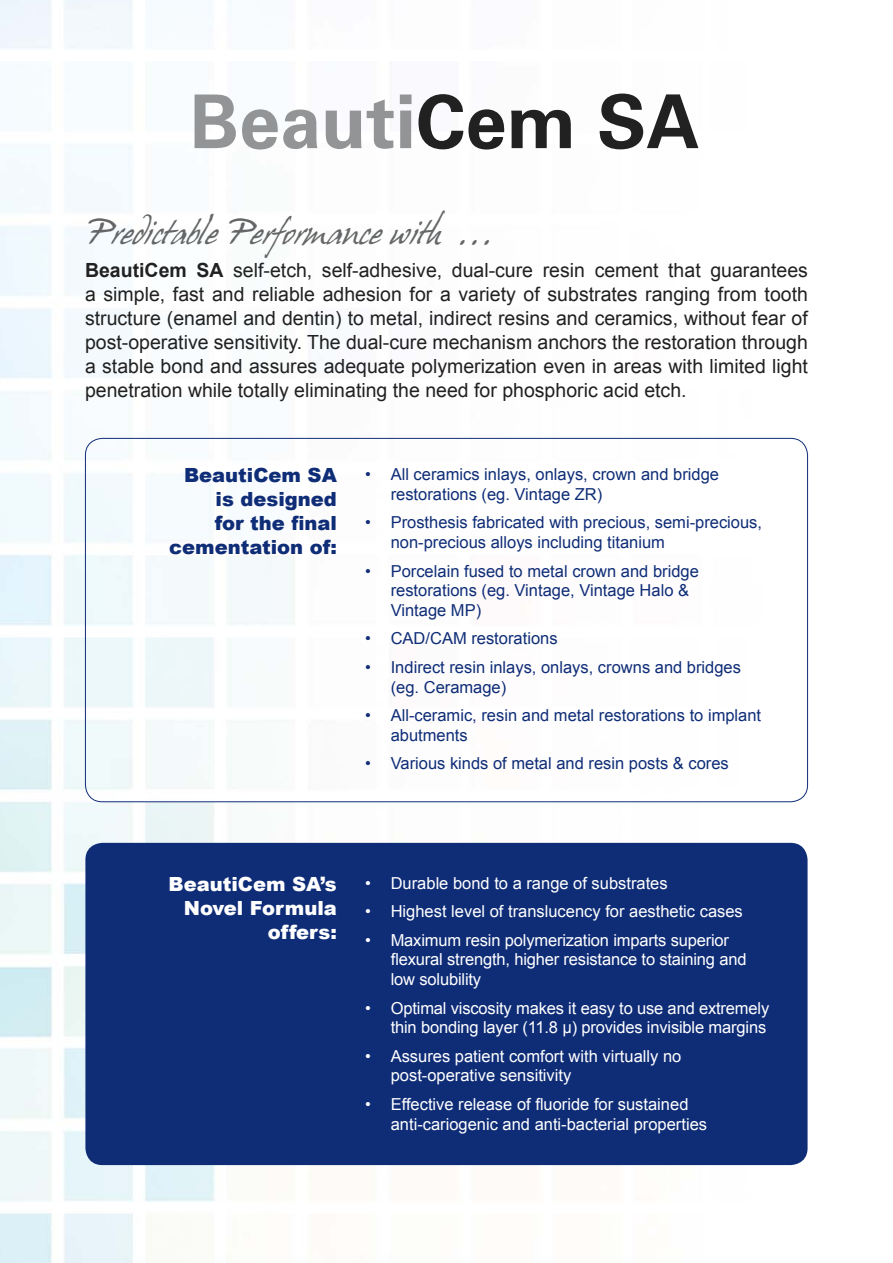
<style>
.page{position:relative;width:893px;height:1263px;background:#fff}
.page>*{position:absolute;margin:0;border:0;box-sizing:border-box;transform-origin:0 0}
.t1{font:30px "Hans Hand";color:#646667}
.t2{font:19.5px/24px "Arial";color:#212121;text-align:justify}
.t3{font:900 19.5px/24px "Arial";color:#0f2d77;text-align:right}
.t4{font:900 19.5px/24px "Arial";color:#fff;text-align:right}
.t5{font:16.5px/19.8px "Arial";color:#fff}
.t6{font:16.5px/19.8px "Arial";color:#0f2d77}
.s1{font-weight:700}
</style>
<div class="page">
<img style="left:0;top:0;width:809px;height:1263px">
<div style="left:85px;top:843px;width:722px;height:322px;background:#0f2d77;border-radius:17px"></div>
<svg style="left:195px;top:95px;width:216px;height:55px"></svg>
<svg style="left:418px;top:94px;width:280px;height:56px"></svg>
<p class="t1" style="left:85px;top:216px;width:411px">Predictable Performance with ...</p>
<p class="t2" style="left:85px;top:258px;width:724px"><span class="s1">BeautiCem SA</span> self-etch, self-adhesive, dual-cure resin cement that guarantees a simple, fast and reliable adhesion for a variety of substrates ranging from tooth structure (enamel and dentin) to metal, indirect resins and ceramics, without fear of post-operative sensitivity. The dual-cure mechanism anchors the restoration through a stable bond and assures adequate polymerization even in areas with limited light penetration while totally eliminating the need for phosphoric acid etch.</p>
<p class="t3" style="left:169px;top:463px;width:169px">BeautiCem SA is designed<br>for the final cementation of:</p>
<p class="t6" style="left:391px;top:465px;width:330px;text-indent:-26px">• All ceramics inlays, onlays, crown and bridge restorations (eg. Vintage ZR)</p>
<p class="t6" style="left:391px;top:513px;width:373px;text-indent:-26px">• Prosthesis fabricated with precious, semi-precious, non-precious alloys including titanium</p>
<p class="t6" style="left:391px;top:561px;width:310px;text-indent:-26px">• Porcelain fused to metal crown and bridge restorations (eg. Vintage, Vintage Halo &amp;<br>Vintage MP)</p>
<p class="t6" style="left:365px;top:629px;width:194px">• CAD/CAM restorations</p>
<p class="t6" style="left:391px;top:657px;width:352px;text-indent:-26px">• Indirect resin inlays, onlays, crowns and bridges (eg. Ceramage)</p>
<p class="t6" style="left:391px;top:705px;width:372px;text-indent:-26px">• All-ceramic, resin and metal restorations to implant abutments</p>
<p class="t6" style="left:365px;top:753px;width:365px">• Various kinds of metal and resin posts &amp; cores</p>
<p class="t4" style="left:169px;top:871px;width:170px">BeautiCem SA’s<br>Novel Formula</p>
<p class="t4" style="left:268px;top:919px;width:70px">offers:</p>
<p class="t5" style="left:365px;top:873px;width:304px">• Durable bond to a range of substrates</p>
<p class="t5" style="left:365px;top:902px;width:379px">• Highest level of translucency for aesthetic cases</p>
<p class="t5" style="left:391px;top:930px;width:357px;text-indent:-26px">• Maximum resin polymerization imparts superior flexural strength, higher resistance to staining and low solubility</p>
<p class="t5" style="left:365px;top:998px;width:406px;text-align:right">• Optimal viscosity makes it easy to use and extremely thin bonding layer (11.8 µ) provides invisible margins</p>
<p class="t5" style="left:391px;top:1046px;width:292px;text-indent:-26px">• Assures patient comfort with virtually no post-operative sensitivity</p>
<p class="t5" style="left:391px;top:1094px;width:318px;text-indent:-26px">• Effective release of fluoride for sustained anti-cariogenic and anti-bacterial properties</p>
</div>
